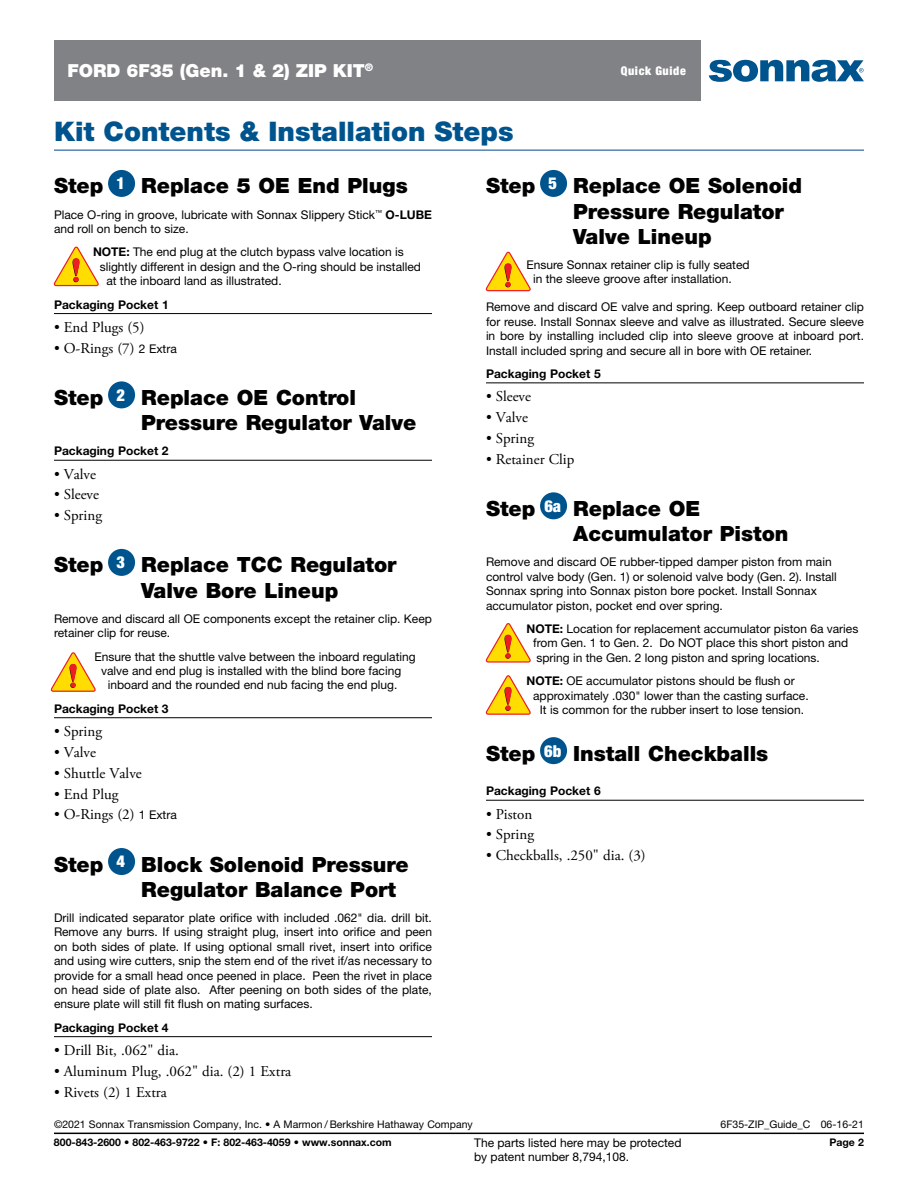
<style>
.page{position:relative;width:918px;height:1188px;background:#fff}
.page>*{position:absolute;margin:0;border:0;box-sizing:border-box;transform-origin:0 0}
.t1{font:900 27px "Helvetica Neue LT Std";color:#00548e}
.t2{font:900 21px/25.2px "Helvetica Neue LT Std";color:#000}
.t3{font:900 18px "Helvetica Neue LT Std";color:#fff}
.t4{font:900 condensed 16.5px "Helvetica Neue LT Std";color:#fff}
.t5{font:15px "Adobe Garamond Pro";color:#000}
.t6{font:12px/14.4px "Helvetica Neue LT Std";color:#000}
.t7{font:700 12px "Helvetica Neue LT Std";color:#000}
.t8{font:900 condensed 12px "Helvetica Neue LT Std";letter-spacing:.05em;color:#fff}
.t9{font:10.5px "Helvetica Neue LT Std";color:#000}
.t10{font:700 10.5px "Helvetica Neue LT Std";color:#000}
.s1{font-weight:700}
.s2{font-family:"Helvetica Neue LT Std";font-size:12px}
</style>
<div class="page">
<hr style="left:54px;top:313px;width:378px;height:1px;background:#000">
<hr style="left:54px;top:460px;width:378px;height:1px;background:#000">
<hr style="left:54px;top:717px;width:378px;height:1px;background:#000">
<hr style="left:54px;top:1036px;width:378px;height:1px;background:#000">
<div style="left:108px;top:170px;width:27px;height:27px;background:#00548e;border-radius:50%"></div>
<svg style="left:54px;top:247px;width:45px;height:39px"></svg>
<div style="left:108px;top:381px;width:27px;height:27px;background:#00548e;border-radius:50%"></div>
<div style="left:108px;top:549px;width:27px;height:27px;background:#00548e;border-radius:50%"></div>
<svg style="left:51px;top:652px;width:45px;height:40px"></svg>
<div style="left:108px;top:848px;width:27px;height:27px;background:#00548e;border-radius:50%"></div>
<hr style="left:486px;top:382px;width:378px;height:1px;background:#000">
<hr style="left:486px;top:800px;width:378px;height:1px;background:#000">
<div style="left:540px;top:170px;width:27px;height:27px;background:#00548e;border-radius:50%"></div>
<svg style="left:486px;top:252px;width:45px;height:39px"></svg>
<div style="left:540px;top:492px;width:27px;height:27px;background:#00548e;border-radius:50%"></div>
<svg style="left:486px;top:623px;width:45px;height:40px"></svg>
<svg style="left:486px;top:675px;width:45px;height:40px"></svg>
<div style="left:540px;top:737px;width:27px;height:27px;background:#00548e;border-radius:50%"></div>
<hr style="left:54px;top:1133px;width:810px;height:1px;background:#000">
<hr style="left:54px;top:149px;width:810px;height:2px;background:#5783b3">
<div style="left:54px;top:40px;width:647px;height:61px;background:#808285"></div>
<svg style="left:709px;top:60px;width:155px;height:22px"></svg>
<h3 class="t3" style="left:68px;top:60px;width:307px">FORD 6F35 (Gen. 1 &amp; 2) ZIP KIT<sup>®</sup></h3>
<p class="t8" style="left:621px;top:63px;width:66px">Quick Guide</p>
<h1 class="t1" style="left:54px;top:115px;width:461px">Kit Contents &amp; Installation Steps</h1>
<h3 class="t4" style="left:117px;top:173px;width:10px">1</h3>
<h2 class="t2" style="left:54px;top:173px;width:51px">Step</h2>
<h2 class="t2" style="left:141px;top:173px;width:268px">Replace 5 OE End Plugs</h2>
<p class="t6" style="left:54px;top:207px;width:380px">Place O-ring in groove, lubricate with Sonnax Slippery Stick<sup>™</sup> <span class="s1">O-LUBE </span>and roll on bench to size.</p>
<p class="t6" style="left:93px;top:245px;width:312px"><span class="s1">NOTE:</span> The end plug at the clutch bypass valve location is</p>
<p class="t6" style="left:100px;top:259px;width:323px">slightly different in design and the O-ring should be installed</p>
<p class="t6" style="left:106px;top:274px;width:177px">at the inboard land as illustrated.</p>
<p class="t7" style="left:54px;top:297px;width:116px">Packaging Pocket 1</p>
<p class="t5" style="left:54px;top:318px;width:92px">• End Plugs (5)</p>
<p class="t5" style="left:54px;top:339px;width:124px">• O-Rings (7) <span class="s2">2 Extra</span></p>
<h2 class="t2" style="left:54px;top:385px;width:51px">Step</h2>
<h2 class="t2" style="left:141px;top:385px;width:277px">Replace OE Control<br>Pressure Regulator Valve</h2>
<p class="t7" style="left:54px;top:444px;width:116px">Packaging Pocket 2</p>
<p class="t5" style="left:54px;top:465px;width:44px">• Valve</p>
<p class="t5" style="left:54px;top:486px;width:47px">• Sleeve</p>
<p class="t5" style="left:54px;top:506px;width:50px">• Spring</p>
<h2 class="t2" style="left:54px;top:552px;width:51px">Step</h2>
<h2 class="t2" style="left:141px;top:552px;width:257px">Replace TCC Regulator<br>Valve Bore Lineup</h2>
<p class="t6" style="left:54px;top:611px;width:379px">Remove and discard all OE components except the retainer clip. Keep retainer clip for reuse.</p>
<p class="t6" style="left:94px;top:649px;width:323px">Ensure that the shuttle valve between the inboard regulating</p>
<p class="t6" style="left:101px;top:663px;width:302px">valve and end plug is installed with the blind bore facing</p>
<p class="t6" style="left:108px;top:678px;width:291px">inboard and the rounded end nub facing the end plug.</p>
<p class="t7" style="left:54px;top:701px;width:116px">Packaging Pocket 3</p>
<p class="t5" style="left:54px;top:722px;width:50px">• Spring</p>
<p class="t5" style="left:54px;top:743px;width:44px">• Valve</p>
<p class="t5" style="left:54px;top:764px;width:89px">• Shuttle Valve</p>
<p class="t5" style="left:54px;top:785px;width:66px">• End Plug</p>
<p class="t5" style="left:54px;top:806px;width:124px">• O-Rings (2) <span class="s2">1 Extra</span></p>
<h2 class="t2" style="left:54px;top:851px;width:51px">Step</h2>
<h2 class="t2" style="left:141px;top:851px;width:269px">Block Solenoid Pressure<br>Regulator Balance Port</h2>
<p class="t6" style="left:54px;top:910px;width:380px;text-align:justify">Drill indicated separator plate orifice with included .062" dia. drill bit.<br>Remove any burrs. If using straight plug, insert into orifice and peen on both sides of plate. If using optional small rivet, insert into orifice and using wire cutters, snip the stem end of the rivet if/as necessary to provide for a small head once peened in place. Peen the rivet in place on head side of plate also. After peening on both sides of the plate, ensure plate will still fit flush on mating surfaces.</p>
<p class="t7" style="left:54px;top:1020px;width:116px">Packaging Pocket 4</p>
<p class="t5" style="left:54px;top:1041px;width:126px">• Drill Bit, .062" dia.</p>
<p class="t5" style="left:54px;top:1062px;width:239px">• Aluminum Plug, .062" dia. (2) 1 Extra</p>
<p class="t5" style="left:54px;top:1083px;width:114px">• Rivets (2) 1 Extra</p>
<h3 class="t4" style="left:117px;top:385px;width:10px">2</h3>
<h3 class="t4" style="left:117px;top:552px;width:10px">3</h3>
<h3 class="t4" style="left:117px;top:851px;width:10px">4</h3>
<h3 class="t4" style="left:549px;top:173px;width:10px">5</h3>
<h2 class="t2" style="left:486px;top:173px;width:51px">Step</h2>
<h2 class="t2" style="left:573px;top:173px;width:230px">Replace OE Solenoid<br>Pressure Regulator<br>Valve Lineup</h2>
<p class="t6" style="left:533px;top:257px;width:218px;text-indent:-7px">Ensure Sonnax retainer clip is fully seated in the sleeve groove after installation.</p>
<p class="t6" style="left:486px;top:300px;width:380px;text-align:justify">Remove and discard OE valve and spring. Keep outboard retainer clip for reuse. Install Sonnax sleeve and valve as illustrated. Secure sleeve in bore by installing included clip into sleeve groove at inboard port.<br>Install included spring and secure all in bore with OE retainer.</p>
<p class="t7" style="left:486px;top:366px;width:116px">Packaging Pocket 5</p>
<p class="t5" style="left:486px;top:387px;width:47px">• Sleeve</p>
<p class="t5" style="left:486px;top:408px;width:44px">• Valve</p>
<p class="t5" style="left:486px;top:429px;width:50px">• Spring</p>
<p class="t5" style="left:486px;top:450px;width:90px">• Retainer Clip</p>
<h2 class="t2" style="left:486px;top:496px;width:51px">Step</h2>
<h2 class="t2" style="left:573px;top:496px;width:217px">Replace OE<br>Accumulator Piston</h2>
<p class="t6" style="left:486px;top:555px;width:352px">Remove and discard OE rubber-tipped damper piston from main control valve body (Gen. 1) or solenoid valve body (Gen. 2). Install Sonnax spring into Sonnax piston bore pocket. Install Sonnax accumulator piston, pocket end over spring.</p>
<p class="t6" style="left:533px;top:621px;width:327px;text-indent:-7px"><span class="s1">NOTE:</span> Location for replacement accumulator piston 6a varies from Gen. 1 to Gen. 2. Do NOT place this short piston and spring in the Gen. 2 long piston and spring locations.</p>
<p class="t6" style="left:526px;top:673px;width:270px"><span class="s1">NOTE:</span> OE accumulator pistons should be flush or</p>
<p class="t6" style="left:533px;top:688px;width:277px">approximately .030" lower than the casting surface.</p>
<p class="t6" style="left:540px;top:702px;width:266px">It is common for the rubber insert to lose tension.</p>
<h2 class="t2" style="left:486px;top:741px;width:51px">Step</h2>
<h2 class="t2" style="left:573px;top:741px;width:197px">Install Checkballs</h2>
<p class="t7" style="left:486px;top:784px;width:116px">Packaging Pocket 6</p>
<p class="t5" style="left:486px;top:805px;width:48px">• Piston</p>
<p class="t5" style="left:486px;top:826px;width:50px">• Spring</p>
<p class="t5" style="left:486px;top:846px;width:161px">• Checkballs, .250" dia. (3)</p>
<h3 class="t4" style="left:544px;top:496px;width:18px">6a</h3>
<h3 class="t4" style="left:544px;top:741px;width:19px">6b</h3>
<p class="t9" style="left:54px;top:1118px;width:420px">©2021 Sonnax Transmission Company, Inc. • A Marmon / Berkshire Hathaway Company</p>
<p class="t9" style="left:721px;top:1118px;width:145px">6F35-ZIP_Guide_C 06-16-21</p>
<p class="t10" style="left:54px;top:1136px;width:339px">800-843-2600 • 802-463-9722 • F: 802-463-4059 • www.sonnax.com</p>
<p class="t10" style="left:829px;top:1136px;width:36px">Page 2</p>
<p class="t6" style="left:474px;top:1135px;width:209px">The parts listed here may be protected by patent number 8,794,108.</p>
</div>
